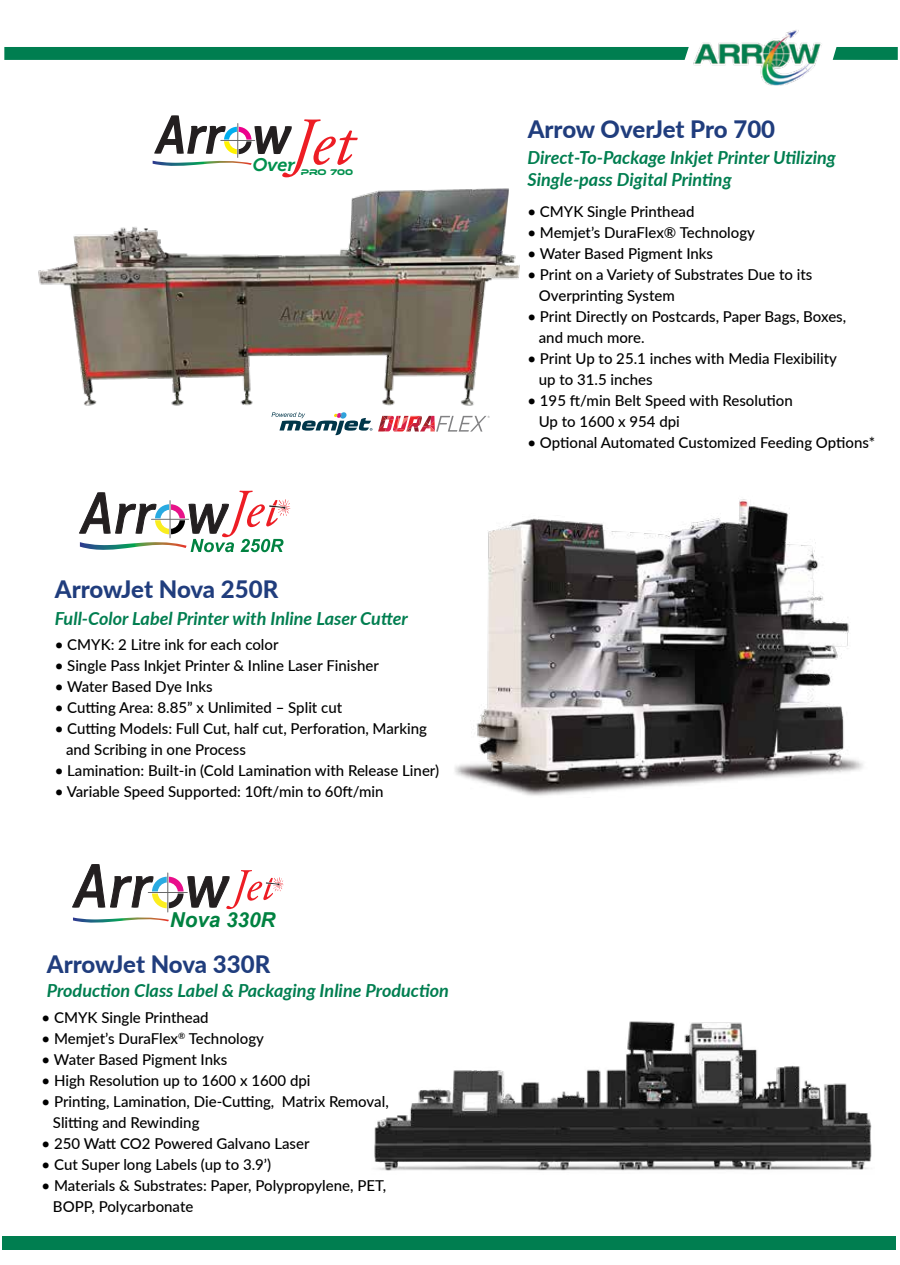
<style>
.page{position:relative;width:900px;height:1265px;background:#fff}
.page>*{position:absolute;margin:0;border:0;box-sizing:border-box;transform-origin:0 0}
.t1{font:800 24px "Lato";letter-spacing:-.01em;color:#203d7d}
.t2{font:italic 700 20.55px "Arial";color:#018241}
.t3{font:italic 700 18px/21.6px "Lato";color:#007e50}
.t4{font:500 15px/21px "Lato";color:#010101}
.t5{font:8.55px "Ethnocentric Rg";color:#00904d}
</style>
<div class="page">
<svg style="left:271px;top:412px;width:101px;height:23px"></svg>
<svg style="left:378px;top:416px;width:111px;height:16px"></svg>
<img style="left:38px;top:188px;width:482px;height:218px">
<svg style="left:153px;top:115px;width:205px;height:62px"></svg>
<hr style="left:167px;top:873px;width:1px;height:39px;background:#676868">
<svg style="left:73px;top:917px;width:96px;height:6px"></svg>
<svg style="left:72px;top:864px;width:211px;height:45px"></svg>
<img style="left:374px;top:1021px;width:498px;height:150px">
<svg style="left:79px;top:491px;width:211px;height:61px"></svg>
<img style="left:454px;top:499px;width:409px;height:297px">
<svg style="left:4px;top:47px;width:684px;height:13px;background:#027f51"></svg>
<svg style="left:833px;top:47px;width:64px;height:13px"></svg>
<img style="left:688px;top:30px;width:145px;height:56px">
<div style="left:2px;top:1236px;width:893px;height:14px;background:#007e50"></div>
<p class="t5" style="left:253px;top:166px;width:102px"><sup>Over</sup> Pro 700</p>
<h1 class="t1" style="left:55px;top:572px;width:225px">ArrowJet Nova 250R</h1>
<p class="t3" style="left:55px;top:606px;width:355px">Full-Color Label Printer with Inline Laser Cutter</p>
<p class="t4" style="left:55px;top:633px;width:225px">• CMYK: 2 Litre ink for each color</p>
<p class="t4" style="left:55px;top:654px;width:325px">• Single Pass Inkjet Printer &amp; Inline Laser Finisher</p>
<p class="t4" style="left:55px;top:675px;width:159px">• Water Based Dye Inks</p>
<p class="t4" style="left:55px;top:696px;width:289px">• Cutting Area: 8.85” x Unlimited – Split cut</p>
<p class="t4" style="left:66px;top:717px;width:362px;text-indent:-11px">• Cutting Models: Full Cut, half cut, Perforation, Marking and Scribing in one Process</p>
<p class="t4" style="left:55px;top:759px;width:386px">• Lamination: Built-in (Cold Lamination with Release Liner)</p>
<p class="t4" style="left:55px;top:780px;width:330px">• Variable Speed Supported: 10ft/min to 60ft/min</p>
<h2 class="t2" style="left:170px;top:906px;width:107px">Nova 330R</h2>
<h1 class="t1" style="left:47px;top:947px;width:225px">ArrowJet Nova 330R</h1>
<p class="t3" style="left:47px;top:979px;width:404px">Production Class Label &amp; Packaging Inline Production</p>
<p class="t4" style="left:42px;top:1006px;width:169px">• CMYK Single Printhead</p>
<p class="t4" style="left:42px;top:1027px;width:224px">• Memjet’s DuraFlex<sup>®</sup> Technology</p>
<p class="t4" style="left:42px;top:1048px;width:187px">• Water Based Pigment Inks</p>
<p class="t4" style="left:42px;top:1069px;width:270px">• High Resolution up to 1600 x 1600 dpi</p>
<p class="t4" style="left:53px;top:1090px;width:337px;text-indent:-11px">• Printing, Lamination, Die-Cutting, Matrix Removal,<br>Slitting and Rewinding</p>
<p class="t4" style="left:42px;top:1132px;width:269px">• 250 Watt CO2 Powered Galvano Laser</p>
<p class="t4" style="left:42px;top:1153px;width:231px">• Cut Super long Labels (up to 3.9’)</p>
<p class="t4" style="left:53px;top:1174px;width:335px;text-indent:-11px">• Materials &amp; Substrates: Paper, Polypropylene, PET,<br>BOPP, Polycarbonate</p>
<h1 class="t1" style="left:527px;top:112px;width:249px">Arrow OverJet Pro 700</h1>
<p class="t3" style="left:527px;top:146px;width:310px">Direct-To-Package Inkjet Printer Utilizing<br>Single-pass Digital Printing</p>
<p class="t4" style="left:527px;top:200px;width:168px">• CMYK Single Printhead</p>
<p class="t4" style="left:527px;top:221px;width:229px">• Memjet’s DuraFlex® Technology</p>
<p class="t4" style="left:527px;top:242px;width:187px">• Water Based Pigment Inks</p>
<p class="t4" style="left:538px;top:263px;width:275px;text-indent:-11px">• Print on a Variety of Substrates Due to its<br>Overprinting System</p>
<p class="t4" style="left:538px;top:305px;width:309px;text-indent:-11px">• Print Directly on Postcards, Paper Bags, Boxes, and much more.</p>
<p class="t4" style="left:538px;top:347px;width:300px;text-indent:-11px">• Print Up to 25.1 inches with Media Flexibility up to 31.5 inches</p>
<p class="t4" style="left:538px;top:389px;width:255px;text-indent:-11px">• 195 ft/min Belt Speed with Resolution<br>Up to 1600 x 954 dpi</p>
<p class="t4" style="left:527px;top:431px;width:349px">• Optional Automated Customized Feeding Options*</p>
</div>
